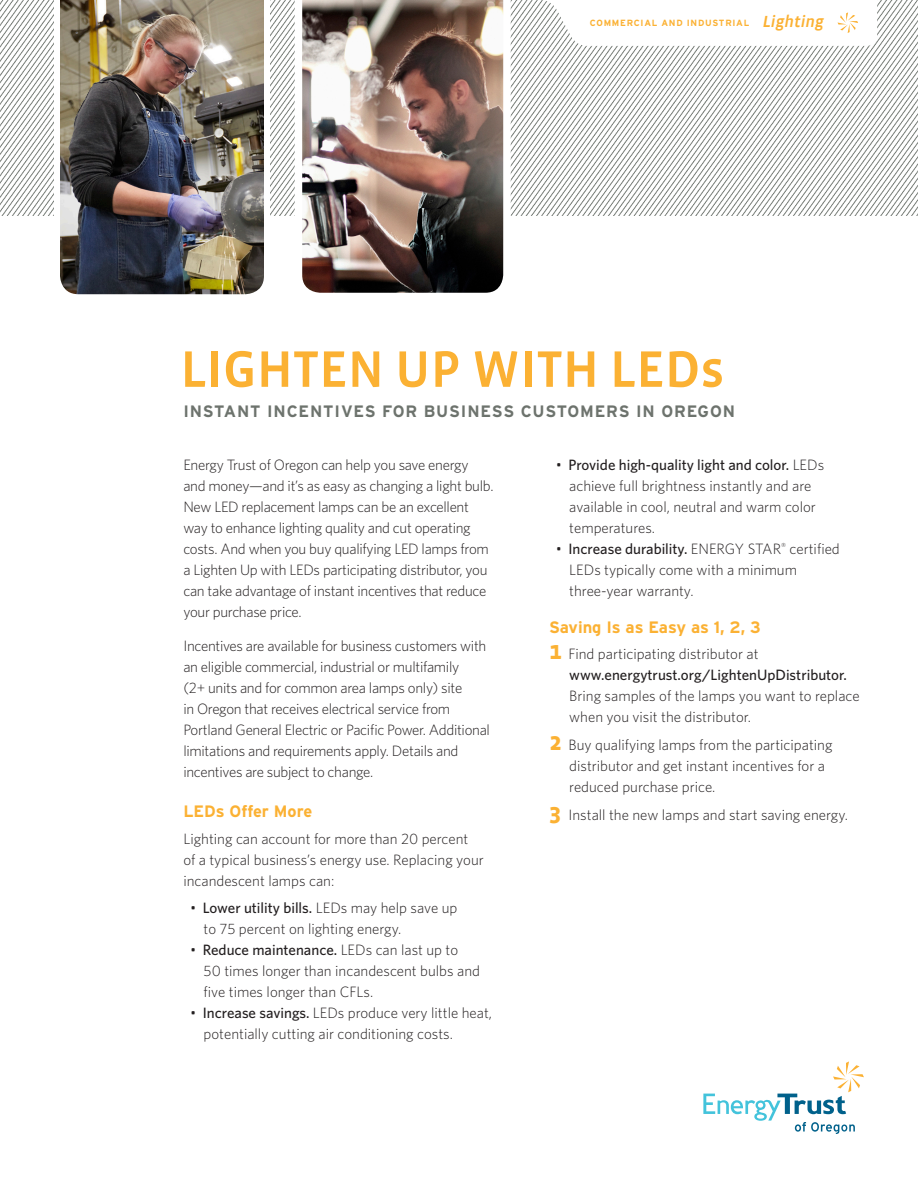
<style>
.page{position:relative;width:918px;height:1188px;background:#fff}
.page>*{position:absolute;margin:0;border:0;box-sizing:border-box;transform-origin:0 0}
.headline_1___35_35{font:52.5px "Vista Sans Med";color:#fbb133}
.headline_3___11_13{font:700 16.5px "Interstate";letter-spacing:.05em;color:#6d736d}
.headline_4___10_14{font:700 16.5px "Interstate";color:#fbb133}
.body___bulleted_list{font:300 15px/21px "Whitney";color:#231f20}
.body___9_5_13{font:300 15px/21px "Whitney";letter-spacing:-.02em;color:#231f20}
.body___9_5_13-2{font:300 15px/21px "Whitney";color:#231f20}
.tab_descriptor{font:700 9px "Interstate";letter-spacing:.08em;color:#fbb133}
.s1{font-family:"Vista Sans Med";font-weight:400;font-style:italic;font-size:16.5px}
.s2{font-weight:500}
.s3{font-family:"Vista Sans";font-weight:700;font-size:25.5px;color:#fbb133}
.s4{font-family:"Vista Sans";font-weight:700;font-size:24px;color:#fbb133}
</style>
<div class="page">
<img style="left:0;top:0;width:918px;height:216px">
<svg style="left:527px;top:0;width:350px;height:46px"></svg>
<img style="left:291px;top:0;width:223px;height:293px">
<svg style="left:703px;top:1061px;width:161px;height:73px"></svg>
<img style="left:51px;top:0;width:222px;height:295px">
<p class="tab_descriptor" style="left:590px;top:17px;width:236px">COMMERCIAL AND INDUSTRIAL <span class="s1">Lighting</span></p>
<p class="headline_1___35_35" style="left:180px;top:342px;width:545px">LIGHTEN UP WITH LEDs</p>
<p class="headline_3___11_13" style="left:183px;top:402px;width:553px">INSTANT INCENTIVES FOR BUSINESS CUSTOMERS IN OREGON</p>
<p class="body___9_5_13" style="left:183px;top:454px;width:312px">Energy Trust of Oregon can help you save energy and money—and it’s as easy as changing a light bulb.<br>New LED replacement lamps can be an excellent way to enhance lighting quality and cut operating costs. And when you buy qualifying LED lamps from a Lighten Up with LEDs participating distributor, you can take advantage of instant incentives that reduce your purchase price.</p>
<p class="body___9_5_13" style="left:183px;top:635px;width:308px">Incentives are available for business customers with an eligible commercial, industrial or multifamily<br>(2+ units and for common area lamps only) site<br>in Oregon that receives electrical service from Portland General Electric or Pacific Power. Additional limitations and requirements apply. Details and incentives are subject to change.</p>
<p class="headline_4___10_14" style="left:183px;top:801px;width:131px">LEDs Offer More</p>
<p class="body___9_5_13-2" style="left:183px;top:828px;width:302px">Lighting can account for more than 20 percent of a typical business’s energy use. Replacing your incandescent lamps can:</p>
<p class="body___bulleted_list" style="left:204px;top:897px;width:255px;text-indent:-14px">• <span class="s2">Lower utility bills.</span> LEDs may help save up to 75 percent on lighting energy.</p>
<p class="body___bulleted_list" style="left:204px;top:939px;width:278px;text-indent:-14px">• <span class="s2">Reduce maintenance.</span> LEDs can last up to<br>50 times longer than incandescent bulbs and five times longer than CFLs.</p>
<p class="body___bulleted_list" style="left:204px;top:1002px;width:290px;text-indent:-14px">• <span class="s2">Increase savings.</span> LEDs produce very little heat, potentially cutting air conditioning costs.</p>
<p class="body___bulleted_list" style="left:569px;top:454px;width:256px;text-indent:-14px">• <span class="s2">Provide high-quality light and color.</span> LEDs achieve full brightness instantly and are available in cool, neutral and warm color temperatures.</p>
<p class="body___bulleted_list" style="left:569px;top:538px;width:272px;text-indent:-13px">• <span class="s2">Increase durability.</span> ENERGY STAR<sup>®</sup> certified<br>LEDs typically come with a minimum three-year warranty.</p>
<p class="headline_4___10_14" style="left:549px;top:617px;width:213px">Saving Is as Easy as 1, 2, 3</p>
<p class="body___bulleted_list" style="left:569px;top:643px;width:292px;text-indent:-20px"><span class="s3">1</span> Find participating distributor at <span class="s2">www.energytrust.org/LightenUpDistributor.<br></span>Bring samples of the lamps you want to replace when you visit the distributor.</p>
<p class="body___bulleted_list" style="left:569px;top:734px;width:265px;text-indent:-20px"><span class="s3">2</span> Buy qualifying lamps from the participating distributor and get instant incentives for a reduced purchase price.</p>
<p class="body___bulleted_list" style="left:549px;top:804px;width:301px"><span class="s4">3</span> Install the new lamps and start saving energy.</p>
</div>
